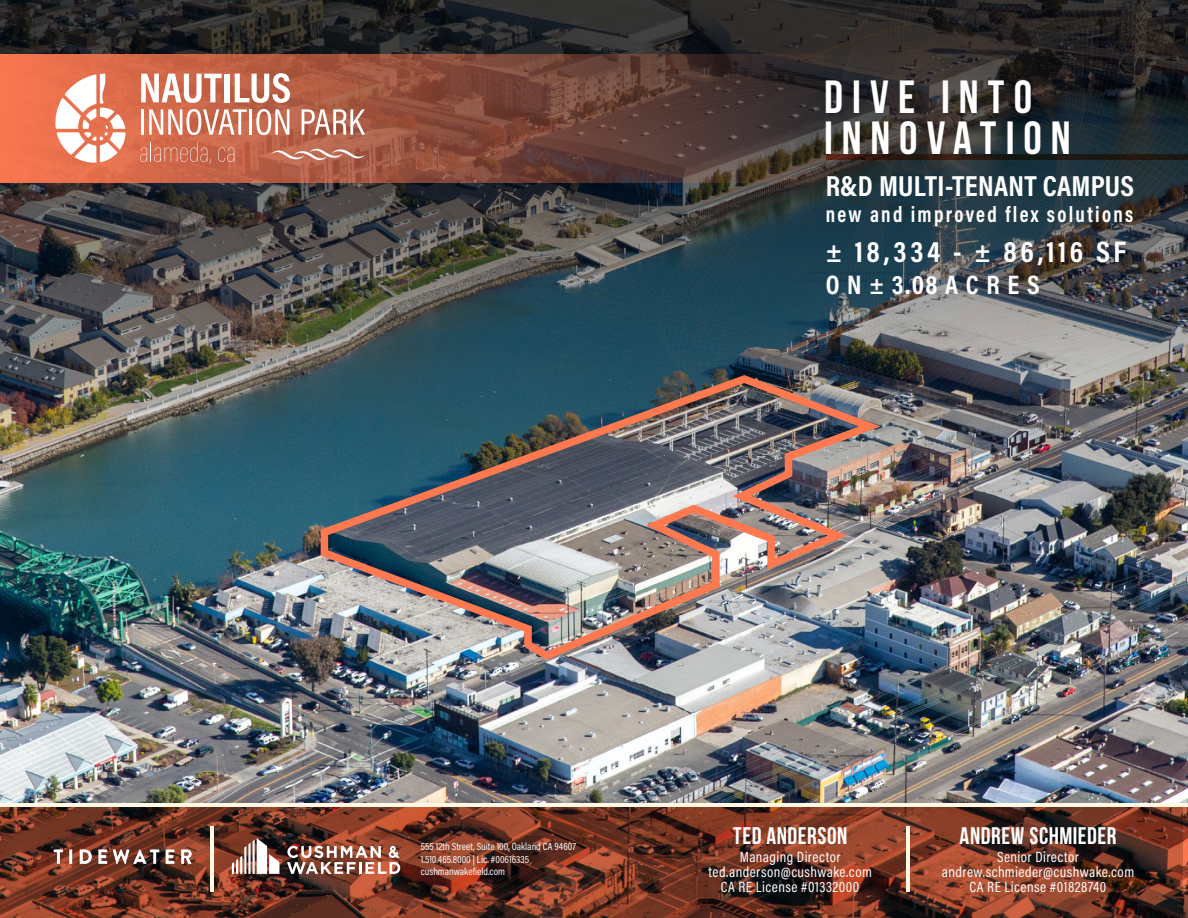
<style>
.page{position:relative;width:1188px;height:918px;background:#fff}
.page>*{position:absolute;margin:0;border:0;box-sizing:border-box;transform-origin:0 0}
.t1{font:700 46.5px "Bebas Neue";letter-spacing:.195em;color:#fff}
.t2{font:700 30px "Acumin Pro Cond";letter-spacing:.115em;color:#fff}
.t3{font:700 29.25px "Acumin Pro Cond";letter-spacing:.01em;color:#fff}
.t4{font:700 27px "Acumin Pro Cond";color:#fff}
.t5{font:24px "Bebas Neue";letter-spacing:.02em;color:#fff}
.t6{font:700 22.5px "Acumin Pro Cond";letter-spacing:.11em;color:#fff;scale:.9 1}
.t7{font:15px "Acumin Pro Cond";letter-spacing:.03em;color:#fff}
.t8{font:10.5px "Acumin Pro Cond";color:#fff}
.s1{font-weight:700}
</style>
<div class="page">
<img style="left:0;top:517px;width:1188px;height:286px">
<img style="left:0;top:0;width:1188px;height:517px">
<svg style="left:0;top:807px;width:1188px;height:111px;background:#6b3222"></svg>
<svg style="left:232px;top:838px;width:47px;height:36px"></svg>
<svg style="left:287px;top:846px;width:113px;height:28px"></svg>
<hr style="left:0;top:803px;width:1188px;height:4px;background:#fff9e3">
<svg style="left:0;top:54px;width:643px;height:129px;background:#b55d44"></svg>
<svg style="left:141px;top:74px;width:81px;height:29px"></svg>
<div style="left:224px;top:74px;width:6px;height:28px;background:#fff"></div>
<svg style="left:235px;top:73px;width:55px;height:30px"></svg>
<hr style="left:141px;top:109px;width:3px;height:26px;background:#fff">
<svg style="left:149px;top:109px;width:98px;height:26px"></svg>
<hr style="left:250px;top:109px;width:2px;height:26px;background:#fff">
<svg style="left:256px;top:109px;width:33px;height:26px"></svg>
<svg style="left:302px;top:109px;width:63px;height:26px"></svg>
<svg style="left:140px;top:142px;width:71px;height:22px;background:#d2745a"></svg>
<svg style="left:218px;top:147px;width:16px;height:15px"></svg>
<svg style="left:54px;top:74px;width:72px;height:89px"></svg>
<svg style="left:271px;top:149px;width:94px;height:11px"></svg>
<hr style="left:906px;top:826px;width:4px;height:66px;background:#fff9e3">
<hr style="left:210px;top:826px;width:4px;height:66px;background:#fff9e3">
<img style="left:53px;top:841px;width:141px;height:32px">
<svg style="left:691px;top:2px;width:480px;height:426px;background:#444344"></svg>
<svg style="left:667px;top:8px;width:510px;height:413px;background:#3d3b3c"></svg>
<svg style="left:680px;top:15px;width:503px;height:400px;background:#413f3f"></svg>
<svg style="left:658px;top:21px;width:530px;height:387px;background:#373535"></svg>
<img style="left:653px;top:28px;width:535px;height:374px">
<img style="left:649px;top:34px;width:539px;height:361px">
<svg style="left:646px;top:41px;width:542px;height:347px;background:#353333"></svg>
<svg style="left:643px;top:48px;width:545px;height:334px;background:#3c393a"></svg>
<img style="left:652px;top:54px;width:536px;height:321px">
<img style="left:637px;top:61px;width:551px;height:308px">
<svg style="left:496px;top:65px;width:692px;height:299px;background:#444445"></svg>
<img style="left:496px;top:70px;width:692px;height:290px">
<svg style="left:826px;top:154px;width:362px;height:5px;background:#271812"></svg>
<img style="left:315px;top:371px;width:576px;height:293px">
<p class="t1" style="left:824px;top:72px;width:210px">DIVE INTO</p>
<p class="t1" style="left:824px;top:112px;width:248px">INNOVATION</p>
<p class="t3" style="left:826px;top:166px;width:310px">R&amp;D MULTI-TENANT CAMPUS</p>
<p class="t6" style="left:826px;top:199px;width:343px">new and improved flex solutions</p>
<p class="t2" style="left:826px;top:232px;width:302px">± 18,334 - ± 86,116 SF</p>
<p class="t4" style="left:826px;top:267px;width:215px">O N ± 3.08 A C R E S</p>
<p class="t8" style="left:421px;top:840px;width:157px">555 12th Street, Suite 100, Oakland CA 94607</p>
<p class="t8" style="left:421px;top:852px;width:110px">1.510.465.8000 | Lic. #00616335</p>
<p class="t8" style="left:421px;top:865px;width:86px">cushmanwakefield.com</p>
<p class="t5" style="left:733px;top:823px;width:116px"><span class="s1">TED</span> ANDERSON</p>
<p class="t7" style="left:740px;top:847px;width:102px">Managing Director</p>
<p class="t7" style="left:709px;top:862px;width:165px">ted.anderson@cushwake.com</p>
<p class="t7" style="left:721px;top:877px;width:140px">CA RE License #01332000</p>
<p class="t5" style="left:960px;top:823px;width:158px"><span class="s1">ANDREW</span> SCHMIEDER</p>
<p class="t7" style="left:997px;top:847px;width:83px">Senior Director</p>
<p class="t7" style="left:942px;top:862px;width:194px">andrew.schmieder@cushwake.com</p>
<p class="t7" style="left:970px;top:877px;width:138px">CA RE License #01828740</p>
</div>
